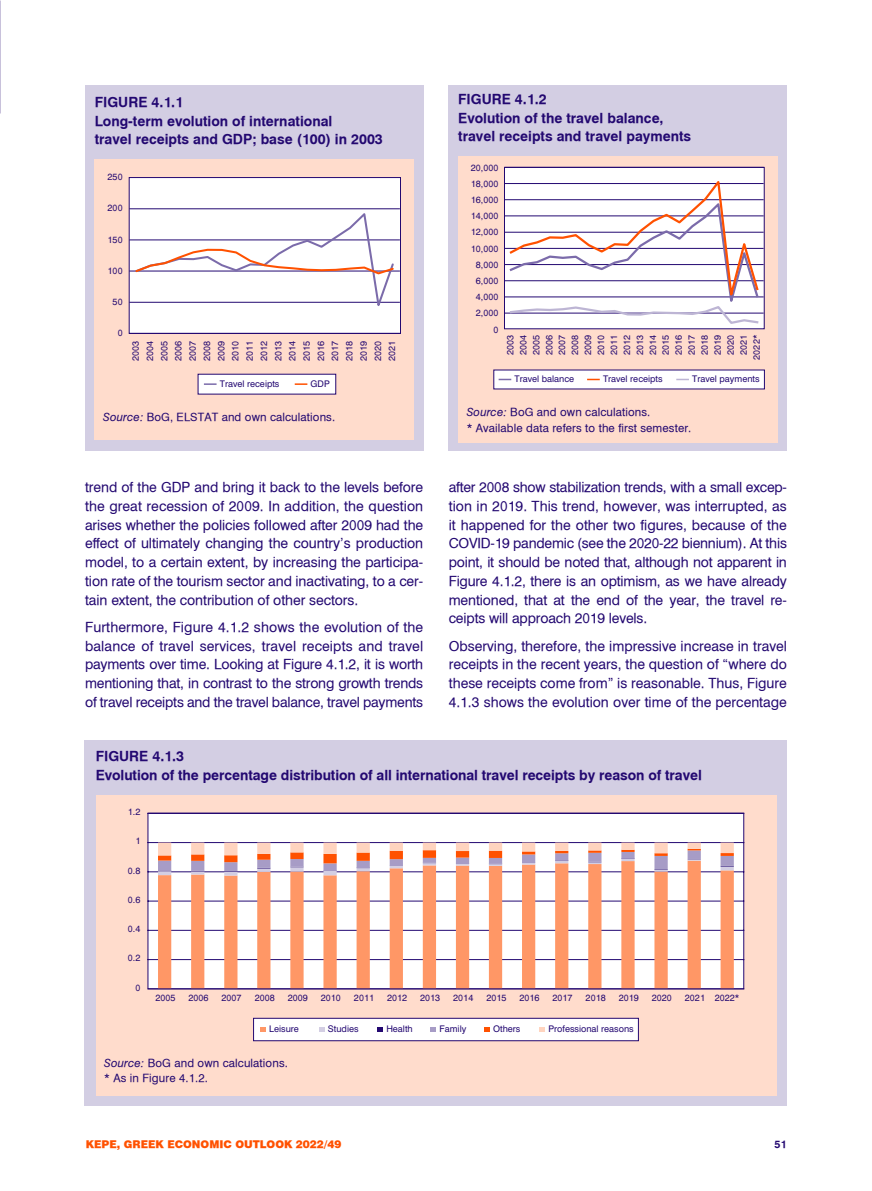
<style>
.page{position:relative;width:872px;height:1191px;background:#fff}
.page>*{position:absolute;margin:0;border:0;box-sizing:border-box;transform-origin:0 0}
.t1{font:13.8px/18.8px "UB Helvetica";letter-spacing:-.005em;color:#230871;text-align:justify}
.t2{font:13.8px/18.8px "UB Helvetica Bold";color:#230871}
.t3{font:11.25px/15.8px "UB Helvetica";letter-spacing:.01em;color:#230871}
.t4{font:900 10.5px "UB Helvetica";color:#ff5100}
.t5{font:10.5px "UB Helvetica Bold";color:#230871}
.t6{font:9px/12.9px "UB Helvetica";color:#230871;text-align:justify}
.s1{font-family:"UB Helvetica Italic"}
</style>
<div class="page">
<div style="left:85px;top:85px;width:338px;height:366px;background:#d3cee3"></div>
<div style="left:95px;top:159px;width:319px;height:280px;background:#ffdccc"></div>
<div style="left:129px;top:177px;width:272px;height:157px;background:#fff;border:1px solid #230871"></div>
<div style="left:198px;top:374px;width:138px;height:20px;background:#fff"></div>
<svg style="left:295px;top:383px;width:12px;height:2px"></svg>
<svg style="left:205px;top:383px;width:11px;height:2px"></svg>
<hr style="left:129px;top:208px;width:271px;height:1px;background:#230871">
<hr style="left:129px;top:239px;width:271px;height:1px;background:#230871">
<hr style="left:129px;top:271px;width:271px;height:1px;background:#230871">
<hr style="left:129px;top:302px;width:271px;height:1px;background:#230871">
<hr style="left:129px;top:333px;width:271px;height:1px;background:#230871">
<svg style="left:134px;top:213px;width:261px;height:93px"></svg>
<div style="left:448px;top:85px;width:339px;height:366px;background:#d3cee3"></div>
<div style="left:458px;top:156px;width:319px;height:286px;background:#ffdccc"></div>
<div style="left:504px;top:167px;width:260px;height:162px;background:#fff"></div>
<div style="left:494px;top:370px;width:270px;height:19px;background:#fff"></div>
<hr style="left:504px;top:167px;width:259px;height:1px;background:#230871">
<hr style="left:504px;top:183px;width:259px;height:1px;background:#230871">
<hr style="left:504px;top:199px;width:259px;height:1px;background:#230871">
<hr style="left:504px;top:215px;width:259px;height:1px;background:#230871">
<hr style="left:504px;top:232px;width:259px;height:1px;background:#230871">
<hr style="left:504px;top:248px;width:259px;height:1px;background:#230871">
<hr style="left:504px;top:264px;width:259px;height:1px;background:#230871">
<hr style="left:504px;top:280px;width:259px;height:1px;background:#230871">
<hr style="left:504px;top:296px;width:259px;height:1px;background:#230871">
<hr style="left:504px;top:313px;width:259px;height:1px;background:#230871">
<svg style="left:508px;top:181px;width:252px;height:143px"></svg>
<div style="left:85px;top:740px;width:702px;height:366px;background:#d3cee3"></div>
<div style="left:96px;top:795px;width:680px;height:300px;background:#ffdccc"></div>
<div style="left:253px;top:1018px;width:385px;height:23px;background:#fff;border:1px solid #230871"></div>
<svg style="left:147px;top:812px;width:597px;height:177px;background:#f1eff5"></svg>
<svg style="left:158px;top:875px;width:576px;height:113px;background:#fbd5c5"></svg>
<svg style="left:158px;top:842px;width:576px;height:33px;background:#eacfcd"></svg>
<hr style="left:148px;top:988px;width:595px;height:1px;background:#230871">
<svg style="left:260px;top:1027px;width:5px;height:5px"></svg>
<svg style="left:319px;top:1027px;width:5px;height:5px"></svg>
<svg style="left:377px;top:1027px;width:6px;height:5px"></svg>
<svg style="left:430px;top:1027px;width:6px;height:5px"></svg>
<svg style="left:484px;top:1027px;width:5px;height:5px"></svg>
<svg style="left:539px;top:1027px;width:6px;height:5px"></svg>
<p class="t2" style="left:95px;top:93px;width:290px">FIGURE 4.1.1<br>Long-term evolution of international<br>travel receipts and GDP; base (100) in 2003</p>
<p class="t6" style="left:108px;top:171px;width:17px">250</p>
<p class="t6" style="left:108px;top:202px;width:17px">200</p>
<p class="t6" style="left:108px;top:233px;width:17px">150</p>
<p class="t6" style="left:108px;top:264px;width:17px">100</p>
<p class="t6" style="left:113px;top:295px;width:12px">50</p>
<p class="t6" style="left:118px;top:326px;width:7px">0</p>
<p class="t6" style="left:129px;top:361px;width:22px;line-height:14.2px;rotate:-90deg">2003<br>2004<br>2005<br>2006<br>2007<br>2008<br>2009<br>2010<br>2011<br>2012<br>2013<br>2014<br>2015<br>2016<br>2017<br>2018<br>2019<br>2020<br>2021</p>
<p class="t6" style="left:220px;top:377px;width:61px">Travel receipts</p>
<p class="t6" style="left:311px;top:377px;width:21px">GDP</p>
<p class="t3" style="left:103px;top:409px;width:233px"><span class="s1">Source:</span> BoG, ELSTAT and own calculations.</p>
<p class="t1" style="left:85px;top:478px;width:340px">trend of the GDP and bring it back to the levels before the great recession of 2009. In addition, the question arises whether the policies followed after 2009 had the effect of ultimately changing the country’s production model, to a certain extent, by increasing the participa&shy;tion rate of the tourism sector and inactivating, to a cer&shy;tain extent, the contribution of other sectors.</p>
<p class="t1" style="left:85px;top:617px;width:340px">Furthermore, Figure 4.1.2 shows the evolution of the balance of travel services, travel receipts and travel payments over time. Looking at Figure 4.1.2, it is worth mentioning that, in contrast to the strong growth trends of travel receipts and the travel balance, travel payments</p>
<p class="t2" style="left:458px;top:90px;width:234px">FIGURE 4.1.2<br>Evolution of the travel balance, travel receipts and travel payments</p>
<p class="t6" style="left:471px;top:161px;width:29px">20,000</p>
<p class="t6" style="left:471px;top:177px;width:29px">18,000</p>
<p class="t6" style="left:471px;top:193px;width:29px">16,000</p>
<p class="t6" style="left:471px;top:210px;width:29px">14,000</p>
<p class="t6" style="left:471px;top:226px;width:29px">12,000</p>
<p class="t6" style="left:471px;top:242px;width:29px">10,000</p>
<p class="t6" style="left:476px;top:258px;width:24px">8,000</p>
<p class="t6" style="left:476px;top:274px;width:24px">6,000</p>
<p class="t6" style="left:476px;top:290px;width:24px">4,000</p>
<p class="t6" style="left:476px;top:307px;width:24px">2,000</p>
<p class="t6" style="left:493px;top:323px;width:7px">0</p>
<p class="t6" style="left:504px;top:359px;width:26px;text-align:center;rotate:-90deg">2003<br>2004<br>2005<br>2006<br>2007<br>2008<br>2009<br>2010<br>2011<br>2012<br>2013<br>2014<br>2015<br>2016<br>2017<br>2018<br>2019<br>2020<br>2021<br>2022*</p>
<p class="t6" style="left:514px;top:373px;width:61px">Travel balance</p>
<p class="t6" style="left:603px;top:373px;width:61px">Travel receipts</p>
<p class="t6" style="left:692px;top:373px;width:69px">Travel payments</p>
<p class="t3" style="left:467px;top:404px;width:226px"><span class="s1">Source:</span> BoG and own calculations.<br>* Available data refers to the first semester.</p>
<p class="t1" style="left:449px;top:478px;width:340px">after 2008 show stabilization trends, with a small excep&shy;tion in 2019. This trend, however, was interrupted, as it happened for the other two figures, because of the COVID-19 pandemic (see the 2020-22 biennium). At this point, it should be noted that, although not apparent in Figure 4.1.2, there is an optimism, as we have already mentioned, that at the end of the year, the travel re&shy;ceipts will approach 2019 levels.</p>
<p class="t1" style="left:449px;top:636px;width:340px">Observing, therefore, the impressive increase in travel receipts in the recent years, the question of “where do these receipts come from” is reasonable. Thus, Figure 4.1.3 shows the evolution over time of the percentage</p>
<p class="t2" style="left:96px;top:747px;width:607px">FIGURE 4.1.3<br>Evolution of the percentage distribution of all international travel receipts by reason of travel</p>
<p class="t6" style="left:128px;top:805px;width:14px">1.2</p>
<p class="t6" style="left:135px;top:835px;width:7px">1</p>
<p class="t6" style="left:128px;top:864px;width:14px">0.8</p>
<p class="t6" style="left:128px;top:893px;width:14px">0.6</p>
<p class="t6" style="left:128px;top:922px;width:14px">0.4</p>
<p class="t6" style="left:128px;top:952px;width:14px">0.2</p>
<p class="t6" style="left:135px;top:981px;width:7px">0</p>
<p class="t6" style="left:155px;top:991px;width:22px">2005</p>
<p class="t6" style="left:188px;top:991px;width:22px">2006</p>
<p class="t6" style="left:222px;top:991px;width:22px">2007</p>
<p class="t6" style="left:255px;top:991px;width:22px">2008</p>
<p class="t6" style="left:288px;top:991px;width:22px">2009</p>
<p class="t6" style="left:321px;top:991px;width:22px">2010</p>
<p class="t6" style="left:354px;top:991px;width:22px">2011</p>
<p class="t6" style="left:387px;top:991px;width:22px">2012</p>
<p class="t6" style="left:420px;top:991px;width:22px">2013</p>
<p class="t6" style="left:453px;top:991px;width:22px">2014</p>
<p class="t6" style="left:486px;top:991px;width:22px">2015</p>
<p class="t6" style="left:519px;top:991px;width:22px">2016</p>
<p class="t6" style="left:552px;top:991px;width:22px">2017</p>
<p class="t6" style="left:585px;top:991px;width:22px">2018</p>
<p class="t6" style="left:619px;top:991px;width:22px">2019</p>
<p class="t6" style="left:652px;top:991px;width:22px">2020</p>
<p class="t6" style="left:685px;top:991px;width:56px">2021 2022*</p>
<p class="t6" style="left:269px;top:1022px;width:31px">Leisure</p>
<p class="t6" style="left:328px;top:1022px;width:32px">Studies</p>
<p class="t6" style="left:386px;top:1022px;width:28px">Health</p>
<p class="t6" style="left:439px;top:1022px;width:28px">Family</p>
<p class="t6" style="left:493px;top:1022px;width:29px">Others</p>
<p class="t6" style="left:548px;top:1022px;width:87px">Professional reasons</p>
<p class="t3" style="left:104px;top:1055px;width:185px"><span class="s1">Source:</span> BoG and own calculations. * As in Figure 4.1.2.</p>
<p class="t4" style="left:86px;top:1138px;width:257px">KEPE, GREEK ECONOMIC OUTLOOK 2022/49</p>
<p class="t5" style="left:774px;top:1138px;width:14px">51</p>
</div>
